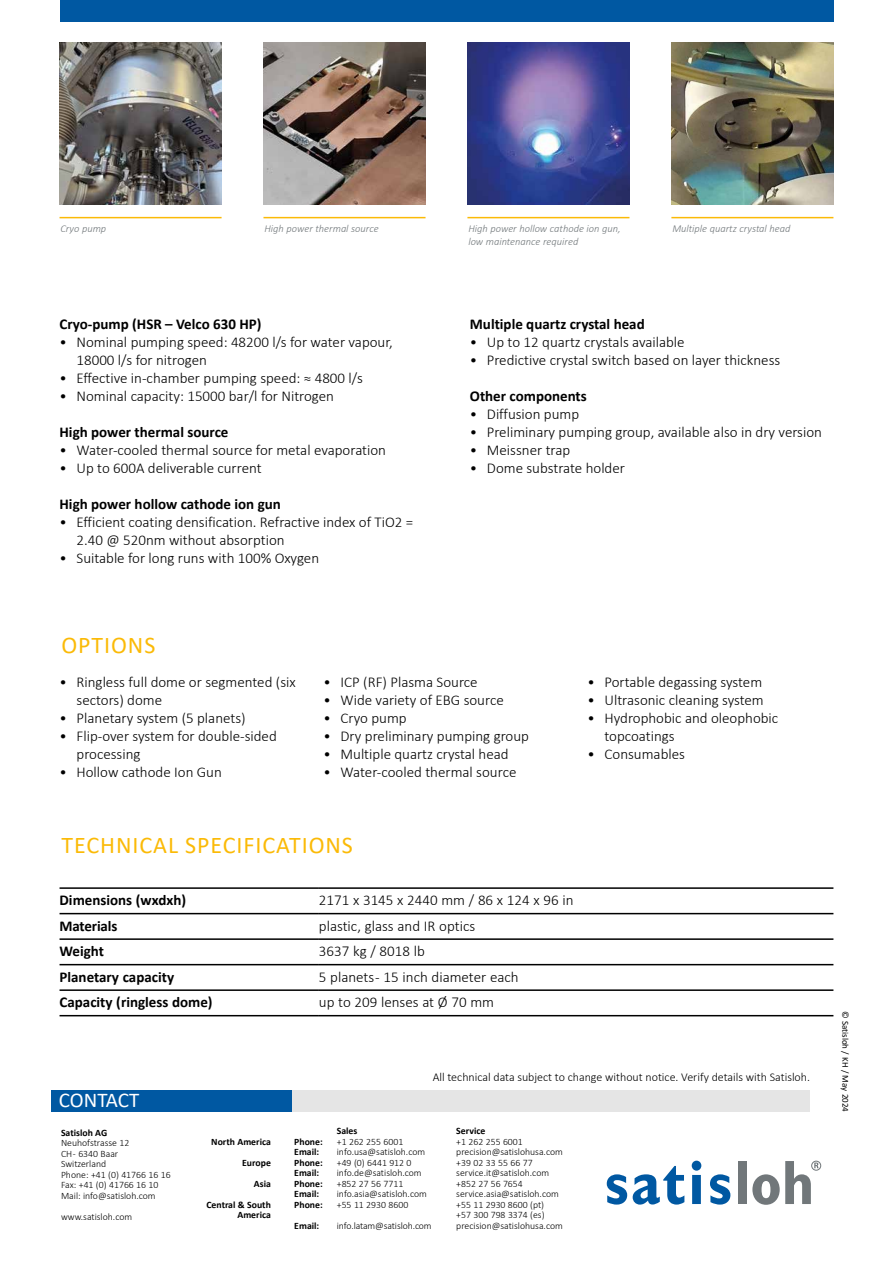
<style>
.page{position:relative;width:893px;height:1263px;background:#fff}
.page>*{position:absolute;margin:0;border:0;box-sizing:border-box;transform-origin:0 0}
.t1{font:24px "Calibri";letter-spacing:.04em;color:#fbba07}
.t2{font:21px "Calibri";letter-spacing:-.005em;color:#fff}
.t3{font:300 15px/18px "Calibri";color:#000}
.t4{font:700 15px "Calibri";color:#000}
.t5{font:300 12px "Calibri";color:#000}
.t6{font:italic 300 10.5px "Calibri";color:#71777a}
.t7{font:300 9.75px/10.5px "Calibri";color:#000}
.t8{font:700 9.75px/21px "Calibri";color:#000;text-align:right}
.t9{font:9px "Calibri";color:#000}
</style>
<div class="page">
<div style="left:60px;top:0;width:773px;height:21px;background:#0058a2"></div>
<div style="left:140px;top:1090px;width:670px;height:21px;background:#e5e5e5"></div>
<div style="left:51px;top:1090px;width:241px;height:21px;background:#0058a2"></div>
<svg style="left:607px;top:1174px;width:20px;height:30px"></svg>
<svg style="left:633px;top:1166px;width:51px;height:38px"></svg>
<svg style="left:692px;top:1161px;width:9px;height:43px"></svg>
<svg style="left:710px;top:1174px;width:20px;height:30px"></svg>
<div style="left:738px;top:1161px;width:9px;height:43px;background:#71777a"></div>
<svg style="left:752px;top:1161px;width:67px;height:44px"></svg>
<div style="left:811px;top:1161px;width:10px;height:10px;border:1px solid #71777a;border-radius:50%"></div>
<hr style="left:60px;top:887px;width:259px;height:2px;background:#000">
<hr style="left:319px;top:887px;width:514px;height:2px;background:#000">
<hr style="left:60px;top:913px;width:259px;height:1px;background:#000">
<hr style="left:319px;top:913px;width:514px;height:1px;background:#000">
<hr style="left:60px;top:989px;width:259px;height:2px;background:#000">
<hr style="left:319px;top:989px;width:514px;height:2px;background:#000">
<hr style="left:60px;top:1015px;width:259px;height:1px;background:#000">
<hr style="left:319px;top:1015px;width:514px;height:1px;background:#000">
<hr style="left:60px;top:938px;width:259px;height:2px;background:#000">
<hr style="left:319px;top:938px;width:514px;height:2px;background:#000">
<hr style="left:60px;top:964px;width:259px;height:1px;background:#000">
<hr style="left:319px;top:964px;width:514px;height:1px;background:#000">
<img style="left:671px;top:43px;width:162px;height:162px">
<hr style="left:671px;top:217px;width:162px;height:1px;background:#fbba07">
<hr style="left:467px;top:217px;width:162px;height:1px;background:#fbba07">
<img style="left:467px;top:43px;width:162px;height:162px">
<img style="left:263px;top:43px;width:163px;height:162px">
<hr style="left:60px;top:217px;width:162px;height:1px;background:#fbba07">
<hr style="left:263px;top:217px;width:163px;height:1px;background:#fbba07">
<img style="left:60px;top:43px;width:162px;height:162px">
<p class="t6" style="left:60px;top:222px;width:47px">Cryo pump</p>
<p class="t6" style="left:264px;top:222px;width:116px">High power thermal source</p>
<p class="t4" style="left:60px;top:313px;width:203px">Cryo-pump (HSR – Velco 630 HP)</p>
<p class="t3" style="left:77px;top:333px;width:318px;text-indent:-17px">• Nominal pumping speed: 48200 l/s for water vapour,<br>18000 l/s for nitrogen</p>
<p class="t3" style="left:60px;top:369px;width:305px">• Effective in-chamber pumping speed: ≈ 4800 l/s</p>
<p class="t3" style="left:60px;top:387px;width:276px">• Nominal capacity: 15000 bar/l for Nitrogen</p>
<p class="t4" style="left:60px;top:421px;width:170px">High power thermal source</p>
<p class="t3" style="left:60px;top:441px;width:328px">• Water-cooled thermal source for metal evaporation</p>
<p class="t3" style="left:60px;top:459px;width:204px">• Up to 600A deliverable current</p>
<p class="t4" style="left:60px;top:493px;width:223px">High power hollow cathode ion gun</p>
<p class="t3" style="left:77px;top:513px;width:338px;text-indent:-17px">• Efficient coating densification. Refractive index of TiO2 =<br>2.40 @ 520nm without absorption</p>
<p class="t3" style="left:60px;top:549px;width:261px">• Suitable for long runs with 100% Oxygen</p>
<p class="t6" style="left:468px;top:222px;width:154px">High power hollow cathode ion gun,</p>
<p class="t6" style="left:672px;top:222px;width:120px">Multiple quartz crystal head</p>
<p class="t6" style="left:468px;top:235px;width:111px">low maintenance required</p>
<p class="t4" style="left:470px;top:313px;width:176px">Multiple quartz crystal head</p>
<p class="t3" style="left:470px;top:333px;width:216px">• Up to 12 quartz crystals available</p>
<p class="t3" style="left:470px;top:351px;width:312px">• Predictive crystal switch based on layer thickness</p>
<p class="t4" style="left:470px;top:385px;width:118px">Other components</p>
<p class="t3" style="left:470px;top:405px;width:111px">• Diffusion pump</p>
<p class="t3" style="left:470px;top:423px;width:354px">• Preliminary pumping group, available also in dry version</p>
<p class="t3" style="left:470px;top:441px;width:102px">• Meissner trap</p>
<p class="t3" style="left:470px;top:459px;width:157px">• Dome substrate holder</p>
<h1 class="t1" style="left:61px;top:628px;width:95px">OPTIONS</h1>
<p class="t3" style="left:77px;top:673px;width:221px;text-indent:-17px">• Ringless full dome or segmented (six sectors) dome</p>
<p class="t3" style="left:60px;top:709px;width:188px">• Planetary system (5 planets)</p>
<p class="t3" style="left:77px;top:727px;width:202px;text-indent:-17px">• Flip-over system for double-sided processing</p>
<p class="t3" style="left:60px;top:763px;width:164px">• Hollow cathode Ion Gun</p>
<p class="t3" style="left:323px;top:673px;width:156px">• ICP (RF) Plasma Source</p>
<p class="t3" style="left:323px;top:691px;width:182px">• Wide variety of EBG source</p>
<p class="t3" style="left:323px;top:709px;width:85px">• Cryo pump</p>
<p class="t3" style="left:323px;top:727px;width:207px">• Dry preliminary pumping group</p>
<p class="t3" style="left:323px;top:745px;width:187px">• Multiple quartz crystal head</p>
<p class="t3" style="left:323px;top:763px;width:194px">• Water-cooled thermal source</p>
<p class="t3" style="left:587px;top:673px;width:176px">• Portable degassing system</p>
<p class="t3" style="left:587px;top:691px;width:178px">• Ultrasonic cleaning system</p>
<p class="t3" style="left:604px;top:709px;width:175px;text-indent:-17px">• Hydrophobic and oleophobic topcoatings</p>
<p class="t3" style="left:587px;top:745px;width:99px">• Consumables</p>
<h1 class="t1" style="left:61px;top:828px;width:293px">TECHNICAL SPECIFICATIONS</h1>
<p class="t4" style="left:60px;top:890px;width:128px">Dimensions (wxdxh)</p>
<p class="t3" style="left:319px;top:891px;width:256px">2171 x 3145 x 2440 mm / 86 x 124 x 96 in</p>
<p class="t4" style="left:60px;top:915px;width:59px">Materials</p>
<p class="t3" style="left:319px;top:917px;width:158px">plastic, glass and IR optics</p>
<p class="t4" style="left:60px;top:941px;width:46px">Weight</p>
<p class="t3" style="left:319px;top:942px;width:107px">3637 kg / 8018 lb</p>
<p class="t4" style="left:60px;top:966px;width:116px">Planetary capacity</p>
<p class="t3" style="left:319px;top:968px;width:201px">5 planets - 15 inch diameter each</p>
<p class="t4" style="left:60px;top:992px;width:155px">Capacity (ringless dome)</p>
<p class="t3" style="left:319px;top:993px;width:177px">up to 209 lenses at Ø 70 mm</p>
<h2 class="t2" style="left:59px;top:1086px;width:82px">CONTACT</h2>
<p class="t8" style="left:61px;top:1122px;width:48px">Satisloh AG</p>
<p class="t7" style="left:61px;top:1138px;width:111px">Neuhofstrasse 12<br>CH - 6340 Baar<br>Switzerland<br>Phone: +41 (0) 41766 16 16<br>Fax: +41 (0) 41766 16 10<br>Mail: info@satisloh.com</p>
<p class="t7" style="left:61px;top:1211px;width:73px">www.satisloh.com</p>
<p class="t8" style="left:206px;top:1131px;width:66px">North America<br>Europe<br>Asia<br>Central &amp; South</p>
<p class="t8" style="left:237px;top:1204px;width:35px">America</p>
<p class="t5" style="left:433px;top:1069px;width:379px">All technical data subject to change without notice. Verify details with Satisloh.</p>
<p class="t8" style="left:337px;top:1120px;width:22px">Sales</p>
<p class="t8" style="left:456px;top:1120px;width:31px">Service</p>
<p class="t8" style="left:294px;top:1131px;width:30px">Phone:</p>
<p class="t7" style="left:337px;top:1136px;width:68px">+1 262 255 6001</p>
<p class="t7" style="left:456px;top:1136px;width:68px">+1 262 255 6001</p>
<p class="t8" style="left:294px;top:1141px;width:26px">Email:</p>
<p class="t7" style="left:337px;top:1147px;width:90px">info.usa@satisloh.com</p>
<p class="t7" style="left:456px;top:1147px;width:108px">precision@satislohusa.com</p>
<p class="t8" style="left:294px;top:1152px;width:30px">Phone:</p>
<p class="t7" style="left:337px;top:1157px;width:76px">+49 (0) 6441 912 0</p>
<p class="t7" style="left:456px;top:1157px;width:78px">+39 02 33 55 66 77</p>
<p class="t8" style="left:294px;top:1162px;width:26px">Email:</p>
<p class="t7" style="left:337px;top:1168px;width:86px">info.de@satisloh.com</p>
<p class="t7" style="left:456px;top:1168px;width:94px">service.it@satisloh.com</p>
<p class="t8" style="left:294px;top:1173px;width:30px">Phone:</p>
<p class="t7" style="left:337px;top:1178px;width:68px">+852 27 56 7711</p>
<p class="t7" style="left:456px;top:1178px;width:68px">+852 27 56 7654</p>
<p class="t8" style="left:294px;top:1183px;width:26px">Email:</p>
<p class="t7" style="left:337px;top:1189px;width:92px">info.asia@satisloh.com</p>
<p class="t7" style="left:456px;top:1189px;width:104px">service.asia@satisloh.com</p>
<p class="t8" style="left:294px;top:1194px;width:30px">Phone:</p>
<p class="t7" style="left:337px;top:1199px;width:73px">+55 11 2930 8600</p>
<p class="t7" style="left:456px;top:1199px;width:90px">+55 11 2930 8600 (pt) +57 300 798 3374 (es)</p>
<p class="t8" style="left:294px;top:1215px;width:26px">Email:</p>
<p class="t7" style="left:337px;top:1220px;width:96px">info.latam@satisloh.com</p>
<p class="t7" style="left:456px;top:1220px;width:108px">precision@satislohusa.com</p>
<p class="t9" style="left:852px;top:1011px;width:102px;rotate:90deg">© Satisloh / KH / May 2024</p>
</div>
